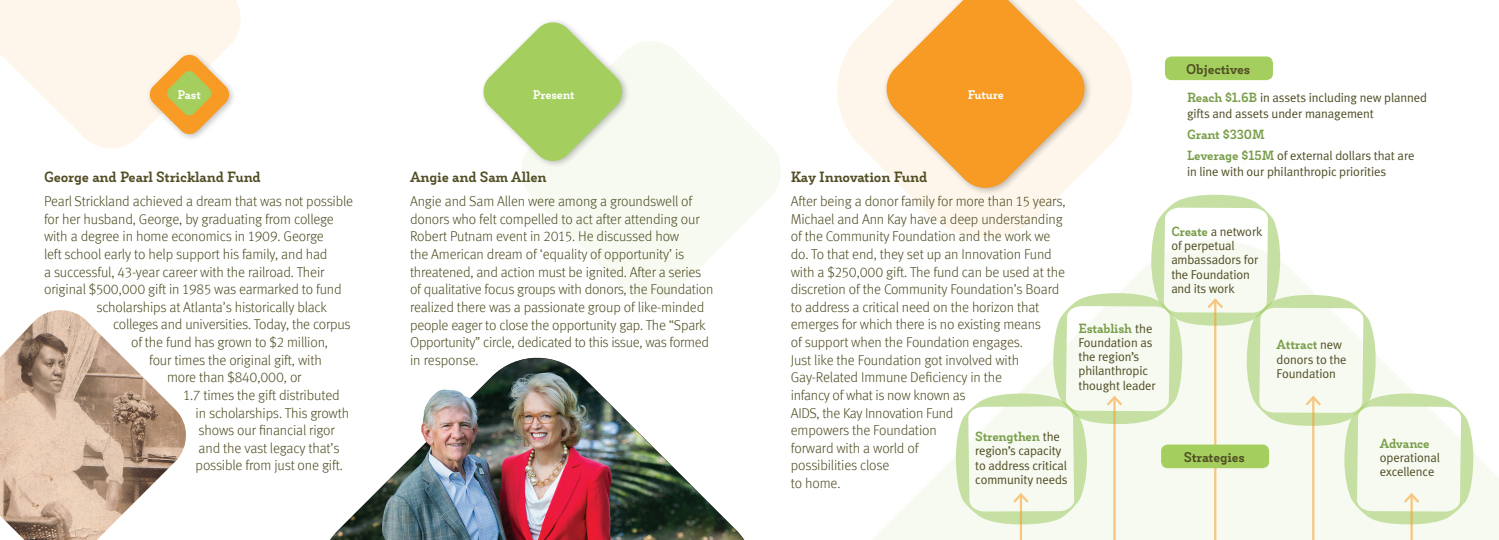
<style>
.page{position:relative;width:1499px;height:540px;background:#fff}
.page>*{position:absolute;margin:0;border:0;box-sizing:border-box;transform-origin:0 0}
.t1{font:14.25px/17.7px "Meta Light LF";letter-spacing:-.01em;color:#514e25}
.t2{font:900 14.25px "Decour";letter-spacing:-.01em;color:#514e25}
.t3{font:900 13.5px "Decour";letter-spacing:-.01em;color:#514e25}
.t4{font:12.75px/14.2px "Meta Plus Normal";letter-spacing:-.01em;color:#514e25}
.t5{font:900 12.75px "Decour";letter-spacing:-.015em;color:#799d4a}
.t6{font:900 12.75px "Decour";letter-spacing:-.01em;color:#514e25}
.t7{font:900 12px "Decour";letter-spacing:-.01em;color:#fff}
.s1{font-family:"Meta Plus Normal";font-weight:400;color:#514e25}
.s2{font-family:"Decour";font-weight:900;color:#799d4a}
</style>
<div class="page">
<svg style="left:837px;top:13px;width:346px;height:217px"></svg>
<svg style="left:872px;top:230px;width:626px;height:310px"></svg>
<svg style="left:0;top:0;width:241px;height:148px;fill:#fef6ea"></svg>
<svg style="left:522px;top:42px;width:259px;height:258px;fill:#f6faf0"></svg>
<div style="left:145px;top:51px;width:92px;height:91px;background:#231f20;opacity:.28"></div>
<div style="left:479px;top:18px;width:151px;height:151px;background:#231f20;opacity:.28"></div>
<svg style="left:481px;top:20px;width:143px;height:143px"></svg>
<img style="left:0;top:310px;width:186px;height:230px">
<svg style="left:149px;top:54px;width:81px;height:81px"></svg>
<div style="left:882px;top:0;width:210px;height:195px;background:#231f20;opacity:.28"></div>
<svg style="left:883px;top:0;width:204px;height:191px;background:#f8bd70"></svg>
<hr style="left:1214px;top:300px;width:2px;height:240px;background:#f89b24">
<hr style="left:1113px;top:397px;width:2px;height:143px;background:#f89b24">
<hr style="left:1312px;top:397px;width:2px;height:143px;background:#f89b24">
<hr style="left:1410px;top:495px;width:2px;height:45px;background:#f89b24">
<div style="left:1165px;top:56px;width:108px;height:24px;background:#a4cf5e;border-radius:7px"></div>
<img style="left:330px;top:358px;width:414px;height:182px">
<hr style="left:1019px;top:495px;width:3px;height:45px;background:#f89b24">
<svg style="left:955px;top:195px;width:518px;height:329px"></svg>
<p class="t7" style="left:177px;top:87px;width:25px">Past</p>
<p class="t7" style="left:533px;top:87px;width:43px">Present</p>
<p class="t7" style="left:967px;top:87px;width:38px">Future</p>
<p class="t2" style="left:44px;top:167px;width:218px">George and Pearl Strickland Fund</p>
<p class="t1" style="left:44px;top:192px;width:311px">Pearl Strickland achieved a dream that was not possible</p>
<p class="t1" style="left:44px;top:210px;width:291px">for her husband, George, by graduating from college</p>
<p class="t1" style="left:44px;top:227px;width:281px">with a degree in home economics in 1909. George</p>
<p class="t1" style="left:44px;top:245px;width:285px">left school early to help support his family, and had</p>
<p class="t1" style="left:44px;top:263px;width:282px">a successful, 43-year career with the railroad. Their</p>
<p class="t1" style="left:44px;top:280px;width:299px">original $500,000 gift in 1985 was earmarked to fund</p>
<p class="t1" style="left:97px;top:298px;width:232px">scholarships at Atlanta’s historically black</p>
<p class="t1" style="left:113px;top:316px;width:239px">colleges and universities. Today, the corpus</p>
<p class="t1" style="left:131px;top:333px;width:199px">of the fund has grown to $2 million,</p>
<p class="t1" style="left:149px;top:351px;width:174px">four times the original gift, with</p>
<p class="t1" style="left:167px;top:368px;width:136px">more than $840,000, or</p>
<p class="t1" style="left:184px;top:386px;width:158px">1.7 times the gift distributed</p>
<p class="t1" style="left:196px;top:404px;width:155px">in scholarships. This growth</p>
<p class="t1" style="left:199px;top:421px;width:138px">shows our financial rigor</p>
<p class="t1" style="left:199px;top:439px;width:142px">and the vast legacy that’s</p>
<p class="t1" style="left:196px;top:457px;width:149px">possible from just one gift.</p>
<p class="t2" style="left:410px;top:167px;width:138px">Angie and Sam Allen</p>
<p class="t1" style="left:410px;top:192px;width:305px">Angie and Sam Allen were among a groundswell of donors who felt compelled to act after attending our Robert Putnam event in 2015. He discussed how<br>the American dream of ‘equality of opportunity’ is threatened, and action must be ignited. After a series of qualitative focus groups with donors, the Foundation realized there was a passionate group of like-minded people eager to close the opportunity gap. The “Spark Opportunity” circle, dedicated to this issue, was formed in response.</p>
<p class="t2" style="left:791px;top:167px;width:138px">Kay Innovation Fund</p>
<p class="t1" style="left:791px;top:192px;width:276px">After being a donor family for more than 15 years, Michael and Ann Kay have a deep understanding of the Community Foundation and the work we do. To that end, they set up an Innovation Fund with a $250,000 gift. The fund can be used at the discretion of the Community Foundation’s Board to address a critical need on the horizon that emerges for which there is no existing means<br>of support when the Foundation engages.<br>Just like the Foundation got involved with Gay-Related Immune Deficiency in the<br>infancy of what is now known as<br>AIDS, the Kay Innovation Fund<br>empowers the Foundation<br>forward with a world of<br>possibilities close<br>to home.</p>
<p class="t5" style="left:975px;top:428px;width:86px">Strengthen <span class="s1">the</span></p>
<p class="t4" style="left:975px;top:444px;width:94px">region’s capacity to address critical community needs</p>
<p class="t5" style="left:1078px;top:320px;width:75px">Establish <span class="s1">the</span></p>
<p class="t4" style="left:1078px;top:335px;width:79px">Foundation as the region’s philanthropic thought leader</p>
<p class="t3" style="left:1186px;top:60px;width:66px">Objectives</p>
<p class="t6" style="left:1187px;top:60px;width:62px">Objectives</p>
<p class="t4" style="left:1187px;top:90px;width:241px;line-height:15.8px"><span class="s2">Reach $1.6B</span> in assets including new planned gifts and assets under management</p>
<p class="t5" style="left:1187px;top:126px;width:79px">Grant $330M</p>
<p class="t4" style="left:1187px;top:148px;width:229px;line-height:15.8px"><span class="s2">Leverage $15M</span> of external dollars that are in line with our philanthropic priorities</p>
<p class="t4" style="left:1171px;top:224px;width:93px"><span class="s2">Create</span> a network of perpetual ambassadors for the Foundation and its work</p>
<p class="t5" style="left:1276px;top:337px;width:67px">Attract <span class="s1">new</span></p>
<p class="t4" style="left:1276px;top:352px;width:72px">donors to the<br>Foundation</p>
<p class="t3" style="left:1183px;top:448px;width:62px">Strategies</p>
<p class="t5" style="left:1379px;top:435px;width:51px">Advance</p>
<p class="t4" style="left:1379px;top:450px;width:62px">operational excellence</p>
</div>
